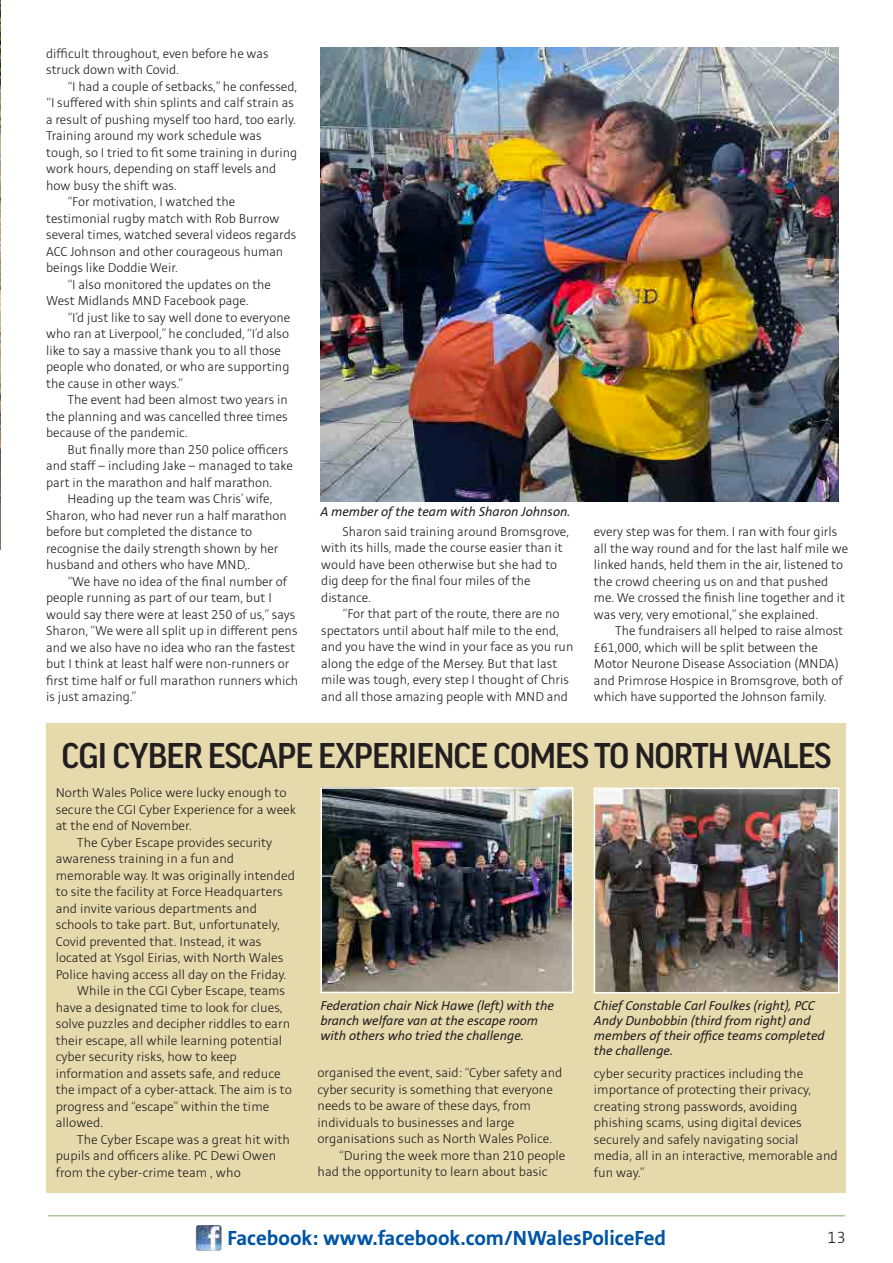
<style>
.page{position:relative;width:893px;height:1263px;background:#fff}
.page>*{position:absolute;margin:0;border:0;box-sizing:border-box;transform-origin:0 0}
.t1{font:500 34.5px "Good Pro";letter-spacing:-.03em;color:#231f20}
.t2{font:700 22.5px "Stinnes Sans";color:#0155a5}
.t3{font:300 18px "Stinnes Sans";color:#231f20}
.t4{font:300 14.25px/16.5px "Stinnes Sans";color:#231f20}
.t5{font:italic 14.25px/15px "Stinnes Sans";color:#231f20}
</style>
<div class="page">
<div style="left:46px;top:723px;width:800px;height:470px;background:#e6daac"></div>
<hr style="left:48px;top:1215px;width:797px;height:1px;background:#a9c399">
<img style="left:196px;top:1225px;width:26px;height:26px">
<img style="left:321px;top:47px;width:518px;height:454px">
<img style="left:0;top:0;width:1px;height:550px">
<img style="left:323px;top:790px;width:247px;height:200px">
<div style="left:320px;top:787px;width:253px;height:206px;border:2px solid #fff"></div>
<img style="left:597px;top:791px;width:239px;height:199px">
<div style="left:594px;top:788px;width:245px;height:205px;border:2px solid #fff"></div>
<p class="t4" style="left:46px;top:46px;width:224px">difficult throughout, even before he was struck down with Covid.</p>
<p class="t4" style="left:46px;top:79px;width:253px;text-indent:21px">“I had a couple of setbacks,” he confessed, “I suffered with shin splints and calf strain as a result of pushing myself too hard, too early.<br>Training around my work schedule was tough, so I tried to fit some training in during work hours, depending on staff levels and how busy the shift was.</p>
<p class="t4" style="left:46px;top:194px;width:252px;text-indent:21px">“For motivation, I watched the testimonial rugby match with Rob Burrow several times, watched several videos regards ACC Johnson and other courageous human beings like Doddie Weir.</p>
<p class="t4" style="left:46px;top:277px;width:226px;text-indent:21px">“I also monitored the updates on the<br>West Midlands MND Facebook page.</p>
<p class="t4" style="left:46px;top:310px;width:246px;text-indent:21px">“I’d just like to say well done to everyone who ran at Liverpool,” he concluded, “I’d also like to say a massive thank you to all those people who donated, or who are supporting the cause in other ways.”</p>
<p class="t4" style="left:46px;top:392px;width:243px;text-align:justify;text-indent:21px">The event had been almost two years in the planning and was cancelled three times because of the pandemic.</p>
<p class="t4" style="left:46px;top:442px;width:248px;text-indent:21px">But finally more than 250 police officers and staff – including Jake – managed to take part in the marathon and half marathon.</p>
<p class="t4" style="left:46px;top:491px;width:242px;text-indent:21px">Heading up the team was Chris’ wife, Sharon, who had never run a half marathon before but completed the distance to recognise the daily strength shown by her husband and others who have MND,.</p>
<p class="t4" style="left:46px;top:574px;width:254px;text-indent:21px">“We have no idea of the final number of people running as part of our team, but I would say there were at least 250 of us,” says Sharon, “We were all split up in different pens and we also have no idea who ran the fastest but I think at least half were non-runners or first time half or full marathon runners which is just amazing.”</p>
<p class="t5" style="left:320px;top:505px;width:252px">A member of the team with Sharon Johnson.</p>
<p class="t4" style="left:321px;top:524px;width:249px;text-indent:21px">Sharon said training around Bromsgrove, with its hills, made the course easier than it would have been otherwise but she had to dig deep for the final four miles of the distance.</p>
<p class="t4" style="left:321px;top:606px;width:254px;text-indent:21px">“For that part of the route, there are no spectators until about half mile to the end, and you have the wind in your face as you run along the edge of the Mersey. But that last mile was tough, every step I thought of Chris and all those amazing people with MND and</p>
<p class="t4" style="left:594px;top:524px;width:256px">every step was for them. I ran with four girls all the way round and for the last half mile we linked hands, held them in the air, listened to the crowd cheering us on and that pushed me. We crossed the finish line together and it was very, very emotional,” she explained.</p>
<p class="t4" style="left:594px;top:623px;width:251px;text-indent:21px">The fundraisers all helped to raise almost £61,000, which will be split between the Motor Neurone Disease Association (MNDA) and Primrose Hospice in Bromsgrove, both of which have supported the Johnson family.</p>
<p class="t1" style="left:61px;top:736px;width:771px">CGI CYBER ESCAPE EXPERIENCE COMES TO NORTH WALES</p>
<p class="t4" style="left:56px;top:785px;width:242px">North Wales Police were lucky enough to secure the CGI Cyber Experience for a week at the end of November.</p>
<p class="t4" style="left:56px;top:834px;width:241px;text-indent:21px">The Cyber Escape provides security awareness training in a fun and memorable way. It was originally intended to site the facility at Force Headquarters and invite various departments and schools to take part. But, unfortunately, Covid prevented that. Instead, it was located at Ysgol Eirias, with North Wales Police having access all day on the Friday.</p>
<p class="t4" style="left:56px;top:983px;width:238px;text-indent:21px">While in the CGI Cyber Escape, teams have a designated time to look for clues, solve puzzles and decipher riddles to earn their escape, all while learning potential cyber security risks, how to keep information and assets safe, and reduce the impact of a cyber-attack. The aim is to progress and “escape” within the time allowed.</p>
<p class="t4" style="left:56px;top:1131px;width:236px;text-indent:21px">The Cyber Escape was a great hit with pupils and officers alike. PC Dewi Owen from the cyber-crime team , who</p>
<p class="t5" style="left:320px;top:998px;width:235px">Federation chair Nick Hawe (left) with the branch welfare van at the escape room with others who tried the challenge.</p>
<p class="t5" style="left:594px;top:999px;width:232px">Chief Constable Carl Foulkes (right), PCC Andy Dunbobbin (third from right) and members of their office teams completed the challenge.</p>
<p class="t4" style="left:317px;top:1065px;width:247px">organised the event, said: “Cyber safety and cyber security is something that everyone needs to be aware of these days, from individuals to businesses and large organisations such as North Wales Police.</p>
<p class="t4" style="left:317px;top:1147px;width:249px;text-indent:21px">“During the week more than 210 people had the opportunity to learn about basic</p>
<p class="t4" style="left:594px;top:1065px;width:245px">cyber security practices including the importance of protecting their privacy, creating strong passwords, avoiding phishing scams, using digital devices securely and safely navigating social media, all in an interactive, memorable and fun way.”</p>
<p class="t2" style="left:227px;top:1227px;width:440px">Facebook: www.facebook.com/NWalesPoliceFed</p>
<p class="t3" style="left:828px;top:1229px;width:19px">13</p>
</div>
